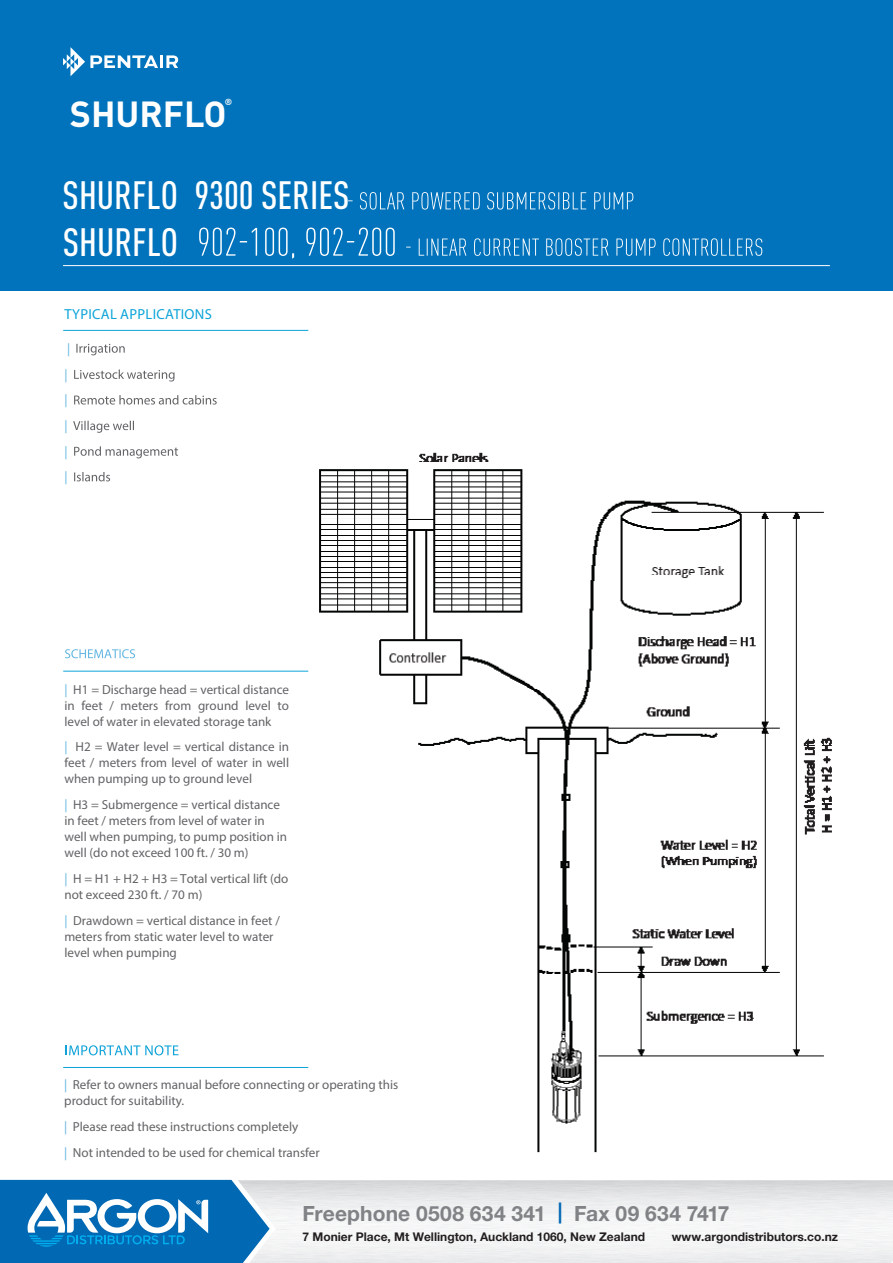
<style>
.page{position:relative;width:893px;height:1263px;background:#fff}
.page>*{position:absolute;margin:0;border:0;box-sizing:border-box;transform-origin:0 0}
.t1{font:500 condensed 39px/46.2px "DIN Pro";color:#fff}
.t2{font:700 35.85px "DIN Pro";color:#fff}
.t3{font:700 21px "Helvetica Neue LT Std";letter-spacing:.01em;color:#808285}
.t4{font:14.55px "Myriad Pro";letter-spacing:.02em;color:#0ca4d9}
.t5{font:13.05px/16px "Myriad Pro";color:#636366}
.t6{font:13.05px/25.8px "Myriad Pro";color:#63b5e1}
.t7{font:700 12px "Helvetica Neue LT Std";color:#231f20}
.t8{font:500 condensed 9px "DIN Pro";color:#000}
.t9{font:700 8.7px "DIN Pro";color:#fff}
.s1{color:#63b5e1}
.s2{color:#0168b3}
</style>
<div class="page">
<div style="left:0;top:0;width:893px;height:291px;background:#0073bc"></div>
<svg style="left:348px;top:192px;width:285px;height:18px"></svg>
<svg style="left:199px;top:228px;width:196px;height:31px"></svg>
<svg style="left:406px;top:238px;width:356px;height:18px"></svg>
<hr style="left:63px;top:265px;width:767px;height:1px;background:#fff">
<hr style="left:63px;top:330px;width:245px;height:1px;background:#0ca4d9">
<hr style="left:63px;top:671px;width:245px;height:1px;background:#0ca4d9">
<img style="left:319px;top:452px;width:513px;height:701px">
<hr style="left:63px;top:1067px;width:245px;height:1px;background:#0ca4d9">
<svg style="left:76px;top:344px;width:49px;height:11px"></svg>
<svg style="left:74px;top:369px;width:101px;height:12px"></svg>
<svg style="left:74px;top:395px;width:143px;height:10px"></svg>
<svg style="left:73px;top:421px;width:61px;height:12px"></svg>
<svg style="left:74px;top:446px;width:104px;height:12px"></svg>
<svg style="left:74px;top:472px;width:36px;height:9px"></svg>
<svg style="left:65px;top:649px;width:70px;height:9px"></svg>
<svg style="left:66px;top:1045px;width:112px;height:10px"></svg>
<svg style="left:63px;top:47px;width:115px;height:29px"></svg>
<svg style="left:0;top:1180px;width:276px;height:83px"></svg>
<h2 class="t2" style="left:70px;top:84px;width:158px">SHURFLO</h2>
<p class="t9" style="left:225px;top:95px;width:9px">®</p>
<h1 class="t1" style="left:63px;top:169px;width:288px">SHURFLO 9300 SERIES<br>SHURFLO</h1>
<p class="t4" style="left:64px;top:305px;width:149px">TYPICAL APPLICATIONS</p>
<p class="t6" style="left:64px;top:335px;width:7px">| | | | | |</p>
<p class="t5" style="left:64px;top:681px;width:226px;text-align:justify"><span class="s1">|</span> H1 = Discharge head = vertical distance in feet / meters from ground level to level of water in elevated storage tank</p>
<p class="t5" style="left:64px;top:739px;width:226px;text-align:justify"><span class="s1">|</span> H2 = Water level = vertical distance in feet / meters from level of water in well when pumping up to ground level</p>
<p class="t5" style="left:64px;top:797px;width:224px"><span class="s1">|</span> H3 = Submergence = vertical distance in feet / meters from level of water in well when pumping, to pump position in well (do not exceed 100 ft. / 30 m)</p>
<p class="t5" style="left:64px;top:871px;width:225px"><span class="s1">|</span> H = H1 + H2 + H3 = Total vertical lift (do not exceed 230 ft. / 70 m)</p>
<p class="t5" style="left:64px;top:913px;width:217px"><span class="s1">|</span> Drawdown = vertical distance in feet / meters from static water level to water level when pumping</p>
<p class="t5" style="left:64px;top:1076px;width:336px"><span class="s1">|</span> Refer to owners manual before connecting or operating this product for suitability.</p>
<p class="t5" style="left:64px;top:1113px;width:257px;line-height:26px"><span class="s1">|</span> Please read these instructions completely<br><span class="s1">|</span> Not intended to be used for chemical transfer</p>
<h3 class="t3" style="left:303px;top:1200px;width:429px">Freephone 0508 634 341 <span class="s2">|</span> Fax 09 634 7417</h3>
<p class="t7" style="left:303px;top:1229px;width:344px">7 Monier Place, Mt Wellington, Auckland 1060, New Zealand</p>
<p class="t7" style="left:672px;top:1229px;width:168px">www.argondistributors.co.nz</p>
<p class="t8" style="left:794px;top:1237px;width:68px">2/24/2017 3:29:30 PM</p>
</div>
